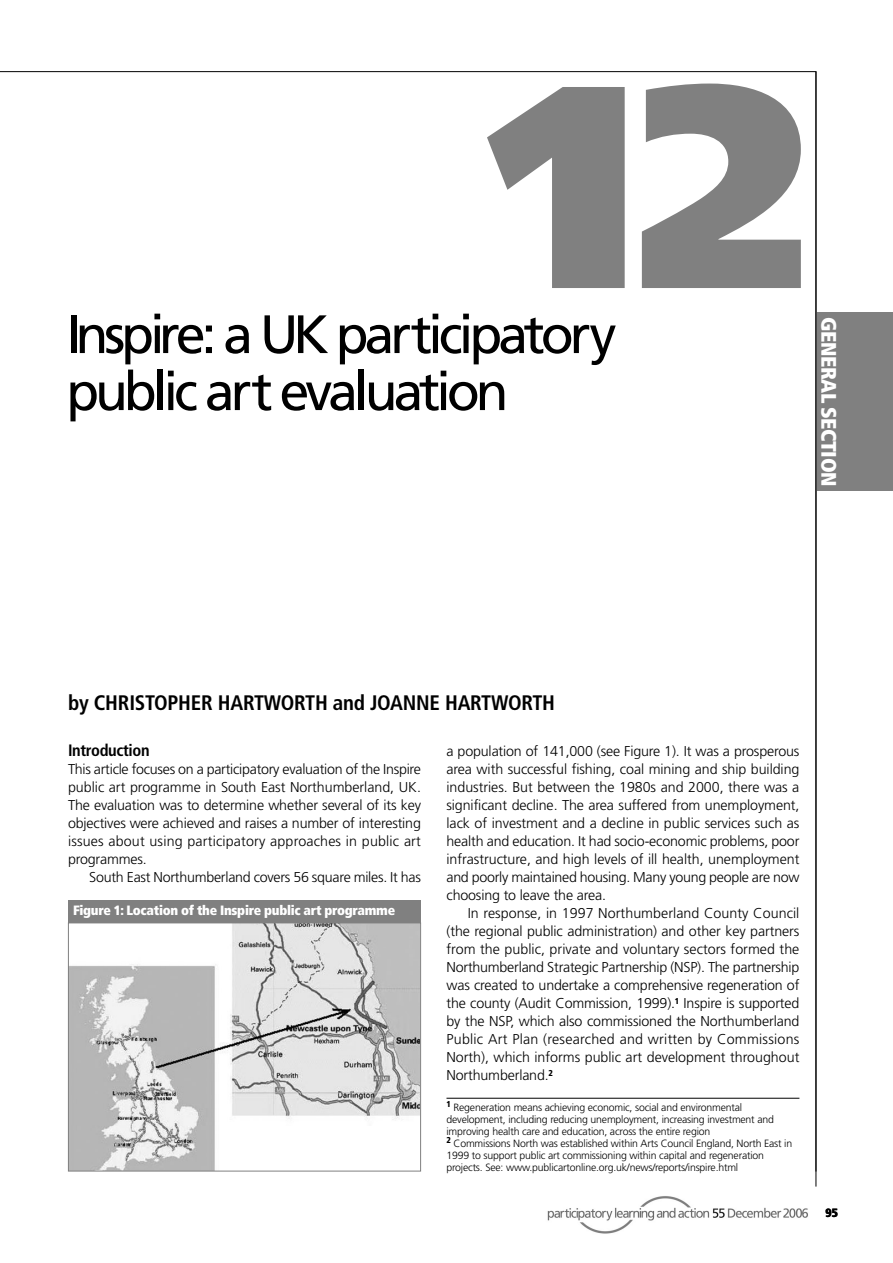
<style>
.page{position:relative;width:893px;height:1263px;background:#fff}
.page>*{position:absolute;margin:0;border:0;box-sizing:border-box;transform-origin:0 0}
.t1{font:900 288px "Frutiger";color:#808080}
.t2{font:54px "Frutiger";letter-spacing:-.08em;color:#000}
.t3{font:700 condensed 21px "Frutiger";letter-spacing:-.01em;color:#000}
.t4{font:900 condensed 21px "Frutiger";letter-spacing:-.02em;color:#fff}
.t5{font:700 condensed 16.5px "Frutiger";letter-spacing:-.02em;color:#000}
.t6{font:300 14.25px/18px "Frutiger";letter-spacing:-.01em;color:#000;text-align:justify}
.t7{font:900 condensed 13.5px "Frutiger";letter-spacing:-.02em;color:#fff}
.t8{font:900 condensed 12px "Frutiger";color:#000}
.t9{font:300 10.5px/12px "Frutiger";letter-spacing:-.015em;color:#000}
</style>
<div class="page">
<img style="left:547px;top:1196px;width:261px;height:38px">
<div style="left:816px;top:313px;width:77px;height:178px;background:#808080"></div>
<hr style="left:816px;top:72px;width:1px;height:1114px;background:#000">
<hr style="left:0;top:71px;width:816px;height:1px;background:#000">
<hr style="left:446px;top:1098px;width:353px;height:1px;background:#000">
<div style="left:68px;top:900px;width:353px;height:23px;background:#808080"></div>
<img style="left:70px;top:924px;width:349px;height:245px">
<div style="left:68px;top:922px;width:353px;height:249px;border:1px solid #808080"></div>
<h1 class="t1" style="left:491px;top:72px;width:317px">12</h1>
<h2 class="t2" style="left:66px;top:313px;width:552px">Inspire: a UK participatory</h2>
<h2 class="t2" style="left:66px;top:370px;width:444px">public art evaluation</h2>
<h3 class="t4" style="left:837px;top:317px;width:170px;rotate:90deg">GENERAL SECTION</h3>
<h3 class="t3" style="left:68px;top:694px;width:488px">by CHRISTOPHER HARTWORTH and JOANNE HARTWORTH</h3>
<p class="t5" style="left:68px;top:744px;width:83px">Introduction</p>
<p class="t6" style="left:68px;top:761px;width:354px">This article focuses on a participatory evaluation of the Inspire public art programme in South East Northumberland, UK.<br>The evaluation was to determine whether several of its key objectives were achieved and raises a number of interesting issues about using participatory approaches in public art programmes.</p>
<p class="t6" style="left:89px;top:869px;width:333px">South East Northumberland covers 56 square miles. It has</p>
<p class="t7" style="left:73px;top:905px;width:324px">Figure 1: Location of the Inspire public art programme</p>
<p class="t6" style="left:446px;top:743px;width:354px">a population of 141,000 (see Figure 1). It was a prosperous area with successful fishing, coal mining and ship building industries. But between the 1980s and 2000, there was a significant decline. The area suffered from unemployment, lack of investment and a decline in public services such as health and education. It had socio-economic problems, poor infrastructure, and high levels of ill health, unemployment and poorly maintained housing. Many young people are now choosing to leave the area.</p>
<p class="t6" style="left:446px;top:905px;width:354px;text-indent:21px">In response, in 1997 Northumberland County Council (the regional public administration) and other key partners from the public, private and voluntary sectors formed the Northumberland Strategic Partnership (NSP). The partnership was created to undertake a comprehensive regeneration of the county (Audit Commission, 1999).<sup>1</sup> Inspire is supported by the NSP, which also commissioned the Northumberland Public Art Plan (researched and written by Commissions North), which informs public art development throughout Northumberland.<sup>2</sup></p>
<p class="t9" style="left:446px;top:1102px;width:347px"><sup>1</sup> Regeneration means achieving economic, social and environmental development, including reducing unemployment, increasing investment and improving health care and education, across the entire region<br><sup>2</sup> Commissions North was established within Arts Council England, North East in 1999 to support public art commissioning within capital and regeneration projects. See: www.publicartonline.org.uk/news/reports/inspire.html</p>
<p class="t8" style="left:826px;top:1208px;width:14px">95</p>
</div>
